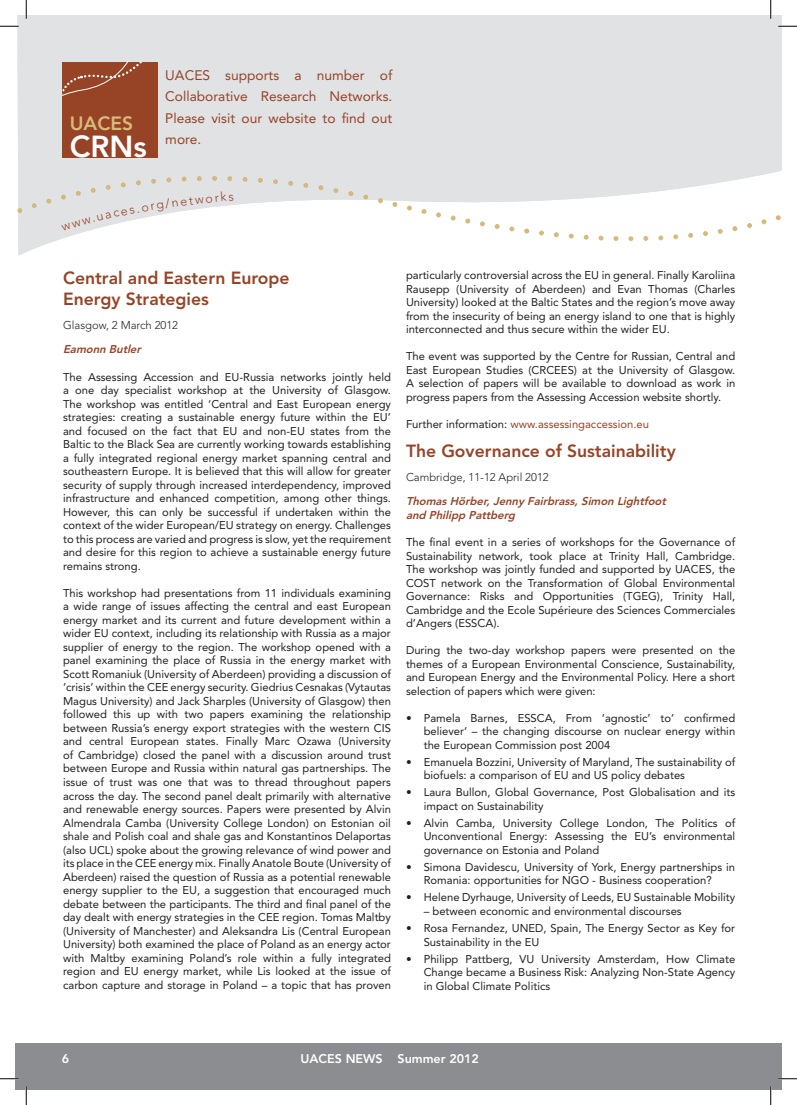
<style>
.page{position:relative;width:797px;height:1105px;background:#fff}
.page>*{position:absolute;margin:0;border:0;box-sizing:border-box;transform-origin:0 0}
.t1{font:800 30.12px "Avenir LT Std";color:#fff}
.t2{font:800 19.12px "Avenir LT Std";color:#d7bb79}
.t3{font:800 17.5px/21px "Avenir LT Std";color:#974326}
.t4{font:13.75px/21.5px "Avenir LT Std";color:#974326;text-align:justify}
.t5{font:800 12.5px "Avenir LT Std";color:#fff}
.t6{font:11.25px/13.5px "Avenir LT Std";color:#231f20;text-align:justify}
.t7{font:italic 800 11.25px/13.5px "Avenir LT Std";color:#974326}
.t8{font:11.25px "Avenir LT Std";color:#974326}
.t9{font:300 11.25px "Avenir LT Std";color:#231f20}
.s1{color:#231f20}
</style>
<div class="page">
<svg style="left:17px;top:16px;width:744px;height:240px;fill:#e1e2e4"></svg>
<div style="left:16px;top:1043px;width:754px;height:46px;background:#8b8d90"></div>
<div style="left:62px;top:62px;width:96px;height:96px;background:#974326"></div>
<svg style="left:62px;top:62px;width:80px;height:34px"></svg>
<div style="left:770px;top:1043px;width:11px;height:46px;background:#8b8d90"></div>
<svg style="left:242px;top:177px;width:5px;height:5px"></svg>
<svg style="left:258px;top:178px;width:5px;height:5px"></svg>
<svg style="left:273px;top:179px;width:5px;height:5px"></svg>
<svg style="left:288px;top:181px;width:5px;height:5px"></svg>
<svg style="left:303px;top:183px;width:5px;height:5px"></svg>
<svg style="left:318px;top:185px;width:5px;height:5px"></svg>
<svg style="left:333px;top:188px;width:5px;height:5px"></svg>
<svg style="left:348px;top:191px;width:5px;height:5px"></svg>
<svg style="left:363px;top:194px;width:5px;height:5px"></svg>
<svg style="left:46px;top:199px;width:5px;height:5px"></svg>
<svg style="left:32px;top:203px;width:5px;height:5px"></svg>
<svg style="left:17px;top:208px;width:5px;height:5px"></svg>
<svg style="left:392px;top:202px;width:5px;height:5px"></svg>
<svg style="left:407px;top:206px;width:5px;height:5px"></svg>
<svg style="left:421px;top:209px;width:5px;height:5px"></svg>
<svg style="left:436px;top:212px;width:5px;height:5px"></svg>
<svg style="left:450px;top:216px;width:5px;height:5px"></svg>
<svg style="left:465px;top:219px;width:5px;height:5px"></svg>
<svg style="left:480px;top:221px;width:5px;height:5px"></svg>
<svg style="left:747px;top:223px;width:5px;height:5px"></svg>
<svg style="left:494px;top:224px;width:5px;height:5px"></svg>
<svg style="left:732px;top:226px;width:5px;height:5px"></svg>
<svg style="left:509px;top:226px;width:5px;height:5px"></svg>
<svg style="left:524px;top:229px;width:5px;height:5px"></svg>
<svg style="left:717px;top:229px;width:5px;height:5px"></svg>
<svg style="left:539px;top:231px;width:5px;height:5px"></svg>
<svg style="left:703px;top:231px;width:5px;height:5px"></svg>
<svg style="left:554px;top:232px;width:5px;height:5px"></svg>
<svg style="left:688px;top:233px;width:5px;height:5px"></svg>
<svg style="left:568px;top:234px;width:5px;height:5px"></svg>
<svg style="left:673px;top:234px;width:5px;height:5px"></svg>
<svg style="left:583px;top:235px;width:5px;height:5px"></svg>
<svg style="left:658px;top:235px;width:5px;height:5px"></svg>
<svg style="left:598px;top:236px;width:5px;height:5px"></svg>
<svg style="left:643px;top:236px;width:5px;height:5px"></svg>
<svg style="left:613px;top:236px;width:5px;height:5px"></svg>
<svg style="left:628px;top:236px;width:5px;height:5px"></svg>
<svg style="left:378px;top:198px;width:5px;height:5px"></svg>
<svg style="left:0;top:25px;width:19px;height:2px"></svg>
<svg style="left:0;top:1078px;width:19px;height:1px"></svg>
<svg style="left:778px;top:1078px;width:19px;height:1px"></svg>
<svg style="left:25px;top:0;width:2px;height:19px"></svg>
<svg style="left:25px;top:1086px;width:2px;height:19px"></svg>
<svg style="left:761px;top:0;width:36px;height:225px"></svg>
<svg style="left:770px;top:1086px;width:1px;height:19px"></svg>
<svg style="left:61px;top:176px;width:172px;height:55px"></svg>
<h2 class="t2" style="left:70px;top:112px;width:65px">UACES</h2>
<h1 class="t1" style="left:70px;top:129px;width:78px">CRNs</h1>
<p class="t4" style="left:165px;top:64px;width:228px">UACES supports a number of Collaborative Research Networks.<br>Please visit our website to find out more.</p>
<h3 class="t3" style="left:63px;top:267px;width:228px">Central and Eastern Europe<br>Energy Strategies</h3>
<p class="t9" style="left:63px;top:319px;width:116px">Glasgow, 2 March 2012</p>
<p class="t7" style="left:63px;top:343px;width:82px">Eamonn Butler</p>
<p class="t6" style="left:63px;top:370px;width:329px">The Assessing Accession and EU-Russia networks jointly held a one day specialist workshop at the University of Glasgow.<br>The workshop was entitled ‘Central and East European energy strategies: creating a sustainable energy future within the EU’ and focused on the fact that EU and non-EU states from the Baltic to the Black Sea are currently working towards establishing a fully integrated regional energy market spanning central and southeastern Europe. It is believed that this will allow for greater security of supply through increased interdependency, improved infrastructure and enhanced competition, among other things.<br>However, this can only be successful if undertaken within the context of the wider European/EU strategy on energy. Challenges to this process are varied and progress is slow, yet the requirement and desire for this region to achieve a sustainable energy future remains strong.</p>
<p class="t6" style="left:63px;top:586px;width:329px">This workshop had presentations from 11 individuals examining a wide range of issues affecting the central and east European energy market and its current and future development within a wider EU context, including its relationship with Russia as a major supplier of energy to the region. The workshop opened with a panel examining the place of Russia in the energy market with Scott Romaniuk (University of Aberdeen) providing a discussion of ‘crisis’ within the CEE energy security. Giedrius Cesnakas (Vytautas Magus University) and Jack Sharples (University of Glasgow) then followed this up with two papers examining the relationship between Russia’s energy export strategies with the western CIS and central European states. Finally Marc Ozawa (University of Cambridge) closed the panel with a discussion around trust between Europe and Russia within natural gas partnerships. The issue of trust was one that was to thread throughout papers across the day. The second panel dealt primarily with alternative and renewable energy sources. Papers were presented by Alvin Almendrala Camba (University College London) on Estonian oil shale and Polish coal and shale gas and Konstantinos Delaportas (also UCL) spoke about the growing relevance of wind power and its place in the CEE energy mix. Finally Anatole Boute (University of Aberdeen) raised the question of Russia as a potential renewable energy supplier to the EU, a suggestion that encouraged much debate between the participants. The third and final panel of the day dealt with energy strategies in the CEE region. Tomas Maltby (University of Manchester) and Aleksandra Lis (Central European University) both examined the place of Poland as an energy actor with Maltby examining Poland’s role within a fully integrated region and EU energy market, while Lis looked at the issue of carbon capture and storage in Poland – a topic that has proven</p>
<p class="t6" style="left:406px;top:269px;width:331px">particularly controversial across the EU in general. Finally Karoliina Rausepp (University of Aberdeen) and Evan Thomas (Charles University) looked at the Baltic States and the region’s move away from the insecurity of being an energy island to one that is highly interconnected and thus secure within the wider EU.</p>
<p class="t6" style="left:406px;top:350px;width:331px">The event was supported by the Centre for Russian, Central and East European Studies (CRCEES) at the University of Glasgow.<br>A selection of papers will be available to download as work in progress papers from the Assessing Accession website shortly.</p>
<p class="t8" style="left:406px;top:417px;width:244px"><span class="s1">Further information:</span> www.assessingaccession.eu</p>
<h3 class="t3" style="left:406px;top:440px;width:271px">The Governance of Sustainability</h3>
<p class="t9" style="left:406px;top:470px;width:144px">Cambridge, 11-12 April 2012</p>
<p class="t7" style="left:406px;top:494px;width:264px">ThomasHörber,Jenny Fairbrass,Simon Lightfoot and Philipp Pattberg</p>
<p class="t6" style="left:406px;top:536px;width:331px">The final event in a series of workshops for the Governance of Sustainability network, took place at Trinity Hall, Cambridge.<br>The workshop was jointly funded and supported by UACES, the COST network on the Transformation of Global Environmental Governance: Risks and Opportunities (TGEG), Trinity Hall, Cambridge and the Ecole Supérieure des Sciences Commerciales d’Angers (ESSCA).</p>
<p class="t6" style="left:406px;top:644px;width:331px">During the two-day workshop papers were presented on the themes of a European Environmental Conscience, Sustainability, and European Energy and the Environmental Policy. Here a short selection of papers which were given:</p>
<p class="t6" style="left:424px;top:711px;width:313px;text-indent:-18px">• Pamela Barnes, ESSCA, From ‘agnostic’ to’ confirmed believer‘ – the changing discourse on nuclear energy within the European Commission post 2004</p>
<p class="t6" style="left:424px;top:755px;width:313px;text-indent:-18px">• Emanuela Bozzini, University of Maryland, The sustainability of biofuels: a comparison of EU and US policy debates</p>
<p class="t6" style="left:424px;top:786px;width:313px;text-indent:-18px">• Laura Bullon, Global Governance, Post Globalisation and its impact on Sustainability</p>
<p class="t6" style="left:424px;top:816px;width:313px;text-indent:-18px">• Alvin Camba, University College London, The Politics of Unconventional Energy: Assessing the EU’s environmental governance on Estonia and Poland</p>
<p class="t6" style="left:406px;top:860px;width:331px;text-align:center">• Simona Davidescu, University of York, Energy partnerships in<br>Romania: opportunities for NGO - Business cooperation?</p>
<p class="t6" style="left:406px;top:891px;width:331px">• Helene Dyrhauge, University of Leeds, EU Sustainable Mobility</p>
<p class="t6" style="left:424px;top:904px;width:259px">– between economic and environmental discourses</p>
<p class="t6" style="left:424px;top:921px;width:313px;text-indent:-18px">• Rosa Fernandez, UNED, Spain, The Energy Sector as Key for<br>Sustainability in the EU</p>
<p class="t6" style="left:424px;top:952px;width:313px;text-indent:-18px">• Philipp Pattberg, VU University Amsterdam, How Climate Change became a Business Risk: Analyzing Non-State Agency in Global Climate Politics</p>
<p class="t5" style="left:62px;top:1051px;width:9px">6</p>
<p class="t5" style="left:300px;top:1051px;width:180px">UACES NEWS Summer 2012</p>
</div>
